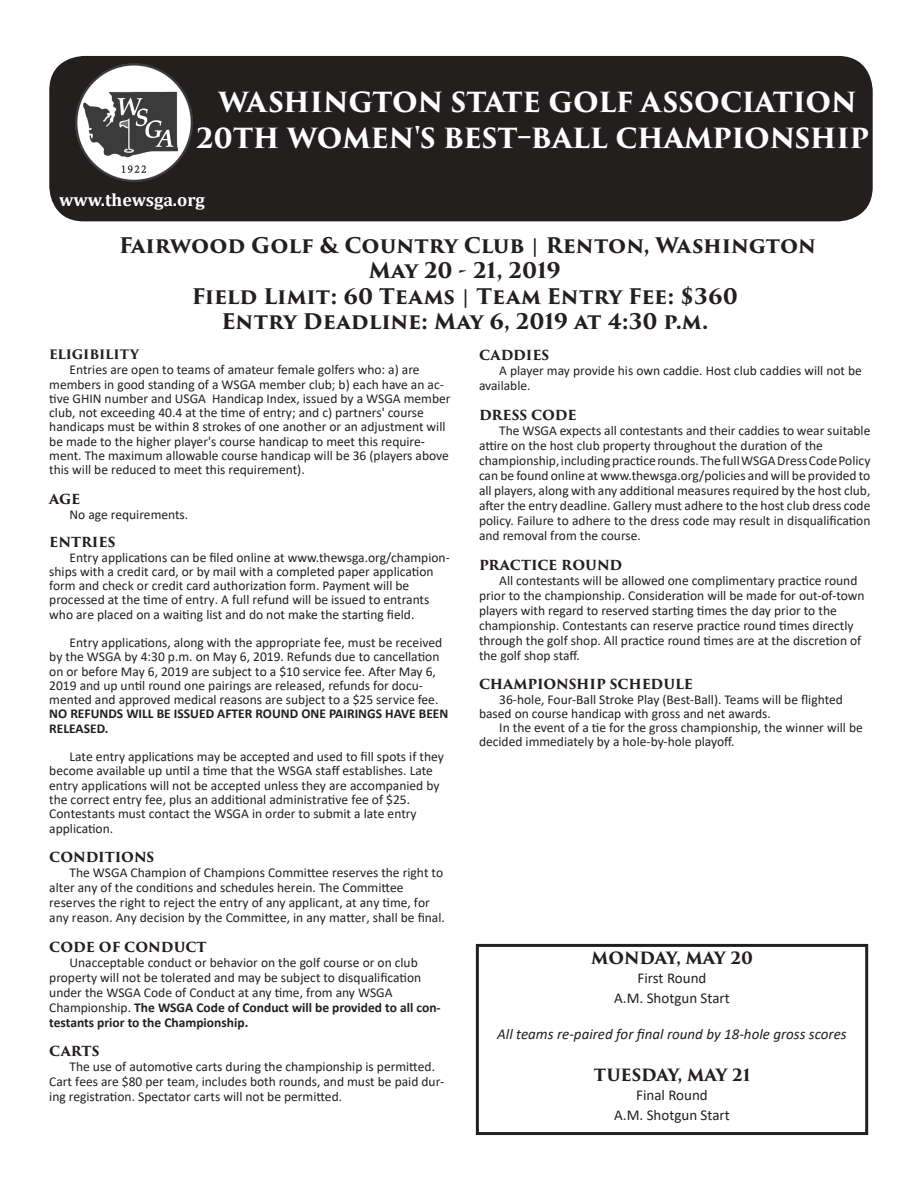
<style>
.page{position:relative;width:918px;height:1188px;background:#fff}
.page>*{position:absolute;margin:0;border:0;box-sizing:border-box;transform-origin:0 0}
.t1{font:700 27px/36px "Trajan Pro 3";letter-spacing:-.005em;color:#fff;text-align:center}
.t2{font:700 21px/25.5px "Trajan Pro 3";letter-spacing:-.005em;color:#241f1f;text-align:center}
.t3{font:700 18px "Cambria";color:#fff}
.t4{font:700 16.5px "Trajan Pro 3";letter-spacing:-.01em;color:#241f1f}
.t5{font:15px/19.5px "Calibri";color:#241f1f;text-align:center}
.t6{font:italic 15px "Calibri";color:#241f1f}
.t7{font:13.5px/15px "Calibri";color:#241f1f}
.t8{font:700 13.5px "Trajan Pro 3";color:#241f1f}
.t9{font:700 13.5px/14.2px "Calibri";color:#241f1f}
.t10{font:700 12.75px "Trajan Pro 3";letter-spacing:-.02em;color:#241f1f}
.s1{font-family:"Calibri";font-weight:400}
.s2{font-weight:700}
</style>
<div class="page">
<div style="left:50px;top:57px;width:822px;height:164px;background:#241f1f;border-radius:34px"></div>
<div style="left:49px;top:56px;width:824px;height:165px;border:2px solid #241f1f;border-radius:34px"></div>
<img style="left:75px;top:63px;width:118px;height:119px">
<div style="left:476px;top:944px;width:392px;height:191px;border:3px solid #241f1f"></div>
<h1 class="t1" style="left:196px;top:85px;width:675px">WASHINGTON STATE GOLF ASSOCIATION<br>20TH WOMEN'S BEST–BALL CHAMPIONSHIP</h1>
<h3 class="t3" style="left:59px;top:187px;width:147px">www.thewsga.org</h3>
<h2 class="t2" style="left:119px;top:233px;width:698px">Fairwood Golf &amp; Country Club <span class="s1">|</span> Renton, Washington May 20 - 21, 2019<br>Field Limit: 60 Teams <span class="s1">|</span> Team Entry Fee: $360<br>Entry Deadline: May 6, 2019 at 4:30 p.m.</h2>
<p class="t10" style="left:49px;top:345px;width:92px">ELIGIBILITY</p>
<p class="t7" style="left:49px;top:363px;width:403px;line-height:14.2px;text-indent:20px">Entries are open to teams of amateur female golfers who: a) are members in good standing of a WSGA member club; b) each have an ac&shy;tive GHIN number and USGA Handicap Index, issued by a WSGA member club, not exceeding 40.4 at the time of entry; and c) partners' course handicaps must be within 8 strokes of one another or an adjustment will be made to the higher player's course handicap to meet this require&shy;ment. The maximum allowable course handicap will be 36 (players above this will be reduced to meet this requirement).</p>
<p class="t8" style="left:49px;top:489px;width:33px">AGE</p>
<p class="t7" style="left:70px;top:506px;width:120px">No age requirements.</p>
<p class="t8" style="left:49px;top:532px;width:68px">ENTRIES</p>
<p class="t7" style="left:49px;top:550px;width:402px;line-height:14.2px;text-indent:20px">Entry applications can be filed online at www.thewsga.org/champion&shy;ships with a credit card, or by mail with a completed paper application form and check or credit card authorization form. Payment will be processed at the time of entry. A full refund will be issued to entrants who are placed on a waiting list and do not make the starting field.</p>
<p class="t7" style="left:49px;top:635px;width:395px;line-height:14.2px;text-indent:20px">Entry applications, along with the appropriate fee, must be received by the WSGA by 4:30 p.m. on May 6, 2019. Refunds due to cancellation on or before May 6, 2019 are subject to a $10 service fee. After May 6, 2019 and up until round one pairings are released, refunds for docu&shy;mented and approved medical reasons are subject to a $25 service fee.</p>
<p class="t9" style="left:49px;top:707px;width:401px">NO REFUNDS WILL BE ISSUED AFTER ROUND ONE PAIRINGS HAVE BEEN<br>RELEASED.</p>
<p class="t7" style="left:49px;top:749px;width:396px;line-height:14.4px;text-indent:20px">Late entry applications may be accepted and used to fill spots if they become available up until a time that the WSGA staff establishes. Late entry applications will not be accepted unless they are accompanied by the correct entry fee, plus an additional administrative fee of $25.<br>Contestants must contact the WSGA in order to submit a late entry application.</p>
<p class="t8" style="left:49px;top:847px;width:107px">CONDITIONS</p>
<p class="t7" style="left:49px;top:864px;width:397px;text-indent:20px">The WSGA Champion of Champions Committee reserves the right to alter any of the conditions and schedules herein. The Committee reserves the right to reject the entry of any applicant, at any time, for any reason. Any decision by the Committee, in any matter, shall be final.</p>
<p class="t8" style="left:49px;top:937px;width:159px">CODE OF CONDUCT</p>
<p class="t7" style="left:49px;top:954px;width:393px;text-indent:20px">Unacceptable conduct or behavior on the golf course or on club property will not be tolerated and may be subject to disqualification under the WSGA Code of Conduct at any time, from any WSGA Championship. <span class="s2">The WSGA Code of Conduct will be provided to all con&shy;testants prior to the Championship.</span></p>
<p class="t8" style="left:49px;top:1041px;width:52px">CARTS</p>
<p class="t7" style="left:49px;top:1058px;width:396px;text-indent:20px">The use of automotive carts during the championship is permitted.<br>Cart fees are $80 per team, includes both rounds, and must be paid dur&shy;ing registration. Spectator carts will not be permitted.</p>
<p class="t8" style="left:479px;top:345px;width:72px">CADDIES</p>
<p class="t7" style="left:479px;top:363px;width:384px;text-indent:20px">A player may provide his own caddie. Host club caddies will not be available.</p>
<p class="t8" style="left:479px;top:405px;width:99px">DRESS CODE</p>
<p class="t7" style="left:479px;top:423px;width:393px;text-indent:20px">The WSGA expects all contestants and their caddies to wear suitable attire on the host club property throughout the duration of the championship, including practice rounds. The full WSGA Dress Code Policy can be found online at www.thewsga.org/policies and will be provided to all players, along with any additional measures required by the host club, after the entry deadline. Gallery must adhere to the host club dress code policy. Failure to adhere to the dress code may result in disqualification and removal from the course.</p>
<p class="t8" style="left:479px;top:555px;width:145px">PRACTICE ROUND</p>
<p class="t7" style="left:479px;top:573px;width:387px;text-indent:20px">All contestants will be allowed one complimentary practice round prior to the championship. Consideration will be made for out-of-town players with regard to reserved starting times the day prior to the championship. Contestants can reserve practice round times directly through the golf shop. All practice round times are at the discretion of the golf shop staff.</p>
<p class="t8" style="left:479px;top:674px;width:216px">CHAMPIONSHIP SCHEDULE</p>
<p class="t7" style="left:479px;top:692px;width:365px;line-height:14.2px;text-indent:20px">36-hole, Four-Ball Stroke Play (Best-Ball). Teams will be flighted based on course handicap with gross and net awards.</p>
<p class="t7" style="left:479px;top:720px;width:385px;line-height:14.2px;text-indent:20px">In the event of a tie for the gross championship, the winner will be decided immediately by a hole-by-hole playoff.</p>
<p class="t4" style="left:591px;top:946px;width:163px">MONDAY, MAY 20</p>
<p class="t5" style="left:614px;top:968px;width:117px">First Round<br>A.M. Shotgun Start</p>
<p class="t6" style="left:497px;top:1023px;width:351px">All teams re-paired for final round by 18-hole gross scores</p>
<p class="t4" style="left:594px;top:1063px;width:158px">TUESDAY, MAY 21</p>
<p class="t5" style="left:614px;top:1085px;width:117px">Final Round<br>A.M. Shotgun Start</p>
</div>
